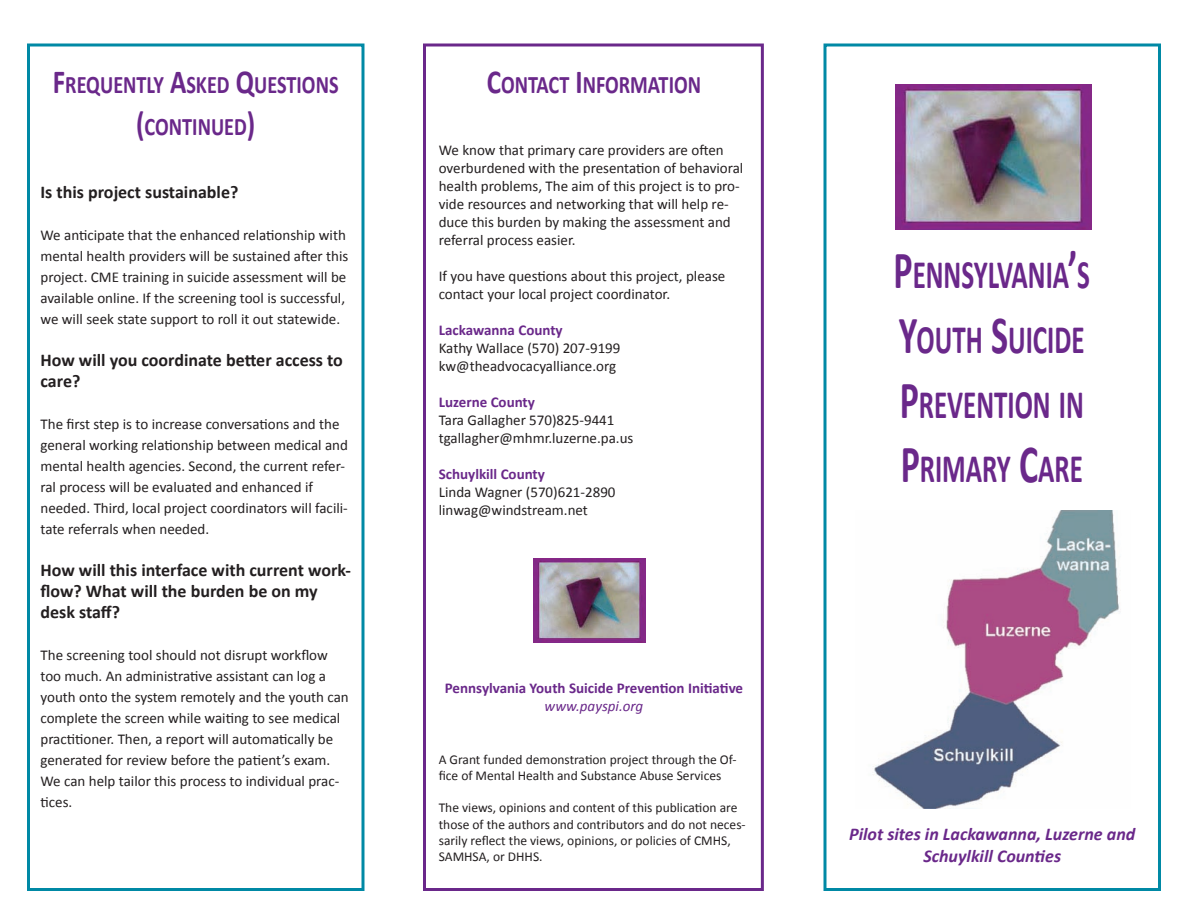
<style>
.page{position:relative;width:1188px;height:918px;background:#fff}
.page>*{position:absolute;margin:0;border:0;box-sizing:border-box;transform-origin:0 0}
.t1{font:700 40.5px/64.8px "Calibri";color:#6a288a;scale:.67 1}
.t2{font:700 25.35px/42px "Calibri";color:#6a288a;text-align:center;scale:.8 1}
.t3{font:700 18px/21px "Calibri";color:#231f20}
.t4{font:italic 700 18px/21.6px "Calibri";color:#6a288a;text-align:center}
.t5{font:15px/21px "Calibri";color:#231f20}
.t6{font:700 15px "Calibri";color:#6a288a}
.t7{font:italic 15px "Calibri";color:#6a288a}
.t8{font:13.5px/16.2px "Calibri";color:#231f20}
.s1{font-size:33.75px}
.s2{font-size:54px}
</style>
<div class="page">
<div style="left:27px;top:44px;width:337px;height:847px;border:3px solid #0089a5"></div>
<div style="left:824px;top:44px;width:337px;height:847px;border:3px solid #0089a5"></div>
<div style="left:423px;top:44px;width:341px;height:847px;border:3px solid #6a288a"></div>
<img style="left:873px;top:510px;width:248px;height:298px">
<img style="left:533px;top:559px;width:113px;height:84px">
<img style="left:896px;top:84px;width:195px;height:146px">
<h2 class="t2" style="left:53px;top:65px;width:359px"><span class="s1">f</span>requently <span class="s1">a</span>sked <span class="s1">q</span>uestions <span class="s1">(</span>continued<span class="s1">)</span></h2>
<p class="t3" style="left:40px;top:183px;width:199px">is this project sustainable?</p>
<p class="t5" style="left:40px;top:226px;width:309px">We anticipate that the enhanced relationship with mental health providers will be sustained after this project. CME training in suicide assessment will be available online. If the screening tool is successful, we will seek state support to roll it out statewide.</p>
<p class="t3" style="left:40px;top:351px;width:304px">how will you coordinate better access to care?</p>
<p class="t5" style="left:40px;top:415px;width:309px">The first step is to increase conversations and the general working relationship between medical and mental health agencies. Second, the current refer&shy;ral process will be evaluated and enhanced if needed. Third, local project coordinators will facili&shy;tate referrals when needed.</p>
<p class="t3" style="left:40px;top:561px;width:312px">how will this interface with current work&shy;flow? What will the burden be on my desk staff?</p>
<p class="t5" style="left:40px;top:646px;width:310px">The screening tool should not disrupt workflow too much. An administrative assistant can log a youth onto the system remotely and the youth can complete the screen while waiting to see medical practitioner. Then, a report will automatically be generated for review before the patient’s exam.<br>We can help tailor this process to individual prac&shy;tices.</p>
<h2 class="t2" style="left:487px;top:65px;width:269px"><span class="s1">c</span>ontact <span class="s1">i</span>nformation</h2>
<p class="t5" style="left:439px;top:142px;width:306px;line-height:18px">We know that primary care providers are often overburdened with the presentation of behavioral health problems, The aim of this project is to pro&shy;vide resources and networking that will help re&shy;duce this burden by making the assessment and referral process easier.</p>
<p class="t5" style="left:439px;top:268px;width:288px;line-height:18px">If you have questions about this project, please contact your local project coordinator.</p>
<p class="t6" style="left:439px;top:324px;width:125px">lackawanna county</p>
<p class="t5" style="left:439px;top:340px;width:183px;line-height:18px">Kathy Wallace (570) 207-9199 kw@theadvocacyalliance.org</p>
<p class="t6" style="left:439px;top:396px;width:98px">luzerne county</p>
<p class="t5" style="left:439px;top:412px;width:196px;line-height:18px">Tara Gallagher 570)825-9441 tgallagher@mhmr.luzerne.pa.us</p>
<p class="t6" style="left:439px;top:468px;width:108px">schuylkill county</p>
<p class="t5" style="left:439px;top:484px;width:178px;line-height:18px">Linda Wagner (570)621-2890 linwag@windstream.net</p>
<p class="t6" style="left:445px;top:682px;width:300px">Pennsylvania youth suicide Prevention initiative</p>
<p class="t7" style="left:545px;top:700px;width:100px">www.payspi.org</p>
<p class="t8" style="left:439px;top:752px;width:299px">A Grant funded demonstration project through the Of&shy;fice of Mental Health and Substance Abuse Services</p>
<p class="t8" style="left:439px;top:801px;width:309px">The views, opinions and content of this publication are those of the authors and contributors and do not neces&shy;sarily reflect the views, opinions, or policies of CMHS, SAMHSA, or DHHS.</p>
<h1 class="t1" style="left:894px;top:245px;width:295px"><span class="s2">P</span>ennsylvania<span class="s2">’</span>s <span class="s2">y</span>outh <span class="s2">s</span>uicide<br><span class="s2">P</span>revention in<br><span class="s2">P</span>rimary <span class="s2">c</span>are</h1>
<p class="t4" style="left:849px;top:825px;width:288px">Pilot sites in Lackawanna, Luzerne and<br>Schuylkill Counties</p>
</div>
